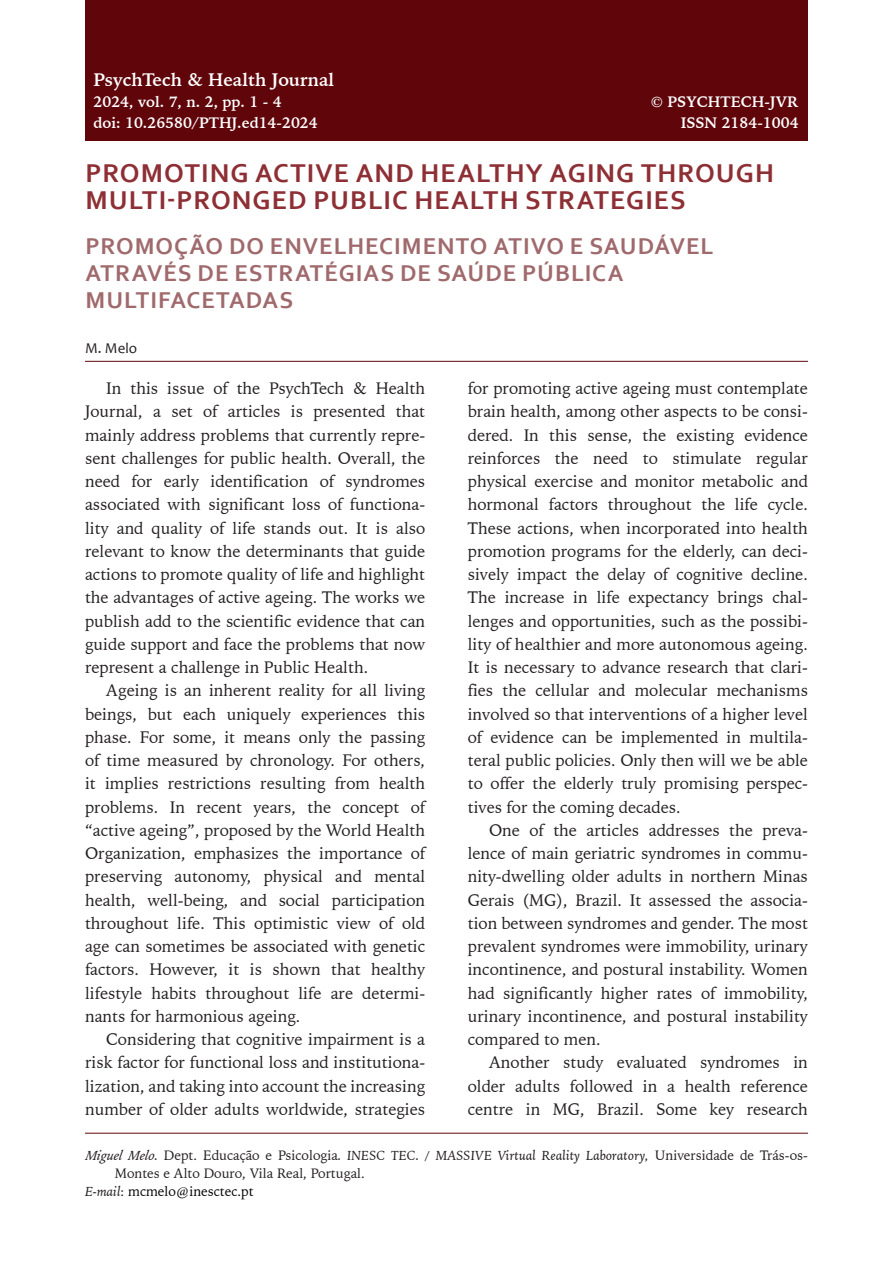
<style>
.page{position:relative;width:893px;height:1263px;background:#fff}
.page>*{position:absolute;margin:0;border:0;box-sizing:border-box;transform-origin:0 0}
.Titulo_1_do_artigo{font:700 27px/27px "Corbel";letter-spacing:.04em;color:#8d2f34}
.Título_2_do_artigo{font:700 24px/27px "Corbel";letter-spacing:.04em;color:#a06a6d}
.t1{font:700 18px "Iowan Old Style BT";color:#fff}
.Miolo{font:16.5px/23.2px "Iowan Old Style BT";color:#231f20;text-align:justify}
.t2{font:700 15px "Iowan Old Style BT";color:#fff}
.Autores{font:15px "Candara";color:#231f20}
.Dados_autores{font:13.5px/18px "Iowan Old Style BT";color:#231f20}
.Dados_autores-2{font:13.5px "Iowan Old Style BT";color:#000}
.s1{font-style:italic}
.s2{font-style:italic;color:#231f20}
.s3{color:#231f20}
</style>
<div class="page">
<div style="left:85px;top:0;width:723px;height:140px;background:#60060b"></div>
<hr style="left:85px;top:361px;width:723px;height:1px;background:#60060b">
<hr style="left:85px;top:1133px;width:723px;height:1px;background:#60060b">
<p class="t1" style="left:94px;top:68px;width:242px">PsychTech &amp; Health Journal</p>
<p class="t2" style="left:94px;top:92px;width:190px">2024, vol. 7, n. 2, pp. 1 - 4</p>
<p class="t2" style="left:651px;top:92px;width:149px">© PSYCHTECH-JVR</p>
<p class="t2" style="left:94px;top:113px;width:226px">doi: 10.26580/PTHJ.ed14-2024</p>
<p class="t2" style="left:681px;top:113px;width:119px">ISSN 2184-1004</p>
<p class="Titulo_1_do_artigo" style="left:86px;top:159px;width:690px">PROMOTING ACTIVE AND HEALTHY AGING THROUGH<br>MULTI-PRONGED PUBLIC HEALTH STRATEGIES</p>
<p class="Título_2_do_artigo" style="left:86px;top:232px;width:629px">PROMOÇÃO DO ENVELHECIMENTO ATIVO E SAUDÁVEL<br>ATRAVÉS DE ESTRATÉGIAS DE SAÚDE PÚBLICA<br>MULTIFACETADAS</p>
<p class="Autores" style="left:85px;top:338px;width:54px">M. Melo</p>
<p class="Miolo" style="left:85px;top:377px;width:342px;text-indent:21px">In this issue of the PsychTech &amp; Health Journal, a set of articles is presented that mainly address problems that currently repre&shy;sent challenges for public health. Overall, the need for early identification of syndromes associated with significant loss of functiona&shy;lity and quality of life stands out. It is also relevant to know the determinants that guide actions to promote quality of life and highlight the advantages of active ageing. The works we publish add to the scientific evidence that can guide support and face the problems that now represent a challenge in Public Health.</p>
<p class="Miolo" style="left:85px;top:679px;width:342px;text-indent:21px">Ageing is an inherent reality for all living beings, but each uniquely experiences this phase. For some, it means only the passing of time measured by chronology. For others, it implies restrictions resulting from health problems. In recent years, the concept of “active ageing”, proposed by the World Health Organization, emphasizes the importance of preserving autonomy, physical and mental health, well-being, and social participation throughout life. This optimistic view of old age can sometimes be associated with genetic factors. However, it is shown that healthy lifestyle habits throughout life are determi&shy;nants for harmonious ageing.</p>
<p class="Miolo" style="left:85px;top:1028px;width:342px;text-indent:21px">Considering that cognitive impairment is a risk factor for functional loss and institutiona&shy;lization, and taking into account the increasing number of older adults worldwide, strategies</p>
<p class="Miolo" style="left:468px;top:377px;width:342px">for promoting active ageing must contemplate brain health, among other aspects to be consi&shy;dered. In this sense, the existing evidence reinforces the need to stimulate regular physical exercise and monitor metabolic and hormonal factors throughout the life cycle.<br>These actions, when incorporated into health promotion programs for the elderly, can deci&shy;sively impact the delay of cognitive decline.<br>The increase in life expectancy brings chal&shy;lenges and opportunities, such as the possibi&shy;lity of healthier and more autonomous ageing.<br>It is necessary to advance research that clari&shy;fies the cellular and molecular mechanisms involved so that interventions of a higher level of evidence can be implemented in multila&shy;teral public policies. Only then will we be able to offer the elderly truly promising perspec&shy;tives for the coming decades.</p>
<p class="Miolo" style="left:468px;top:818px;width:342px;text-indent:21px">One of the articles addresses the preva&shy;lence of main geriatric syndromes in commu&shy;nity-dwelling older adults in northern Minas Gerais (MG), Brazil. It assessed the associa&shy;tion between syndromes and gender. The most prevalent syndromes were immobility, urinary incontinence, and postural instability. Women had significantly higher rates of immobility, urinary incontinence, and postural instability compared to men.</p>
<p class="Miolo" style="left:468px;top:1051px;width:342px;text-indent:21px">Another study evaluated syndromes in older adults followed in a health reference centre in MG, Brazil. Some key research</p>
<p class="Dados_autores" style="left:115px;top:1146px;width:695px;text-indent:-30px"><span class="s1">Miguel Melo.</span> Dept. Educação e Psicologia<span class="s1">. INESC TEC. / MASSIVE Virtual Reality Laboratory,</span> Universidade de Trás-os-<br>Montes e Alto Douro, Vila Real, Portugal.</p>
<p class="Dados_autores-2" style="left:85px;top:1183px;width:170px"><span class="s2">E-mail</span><span class="s3">:</span> mcmelo@inesctec.pt</p>
</div>
